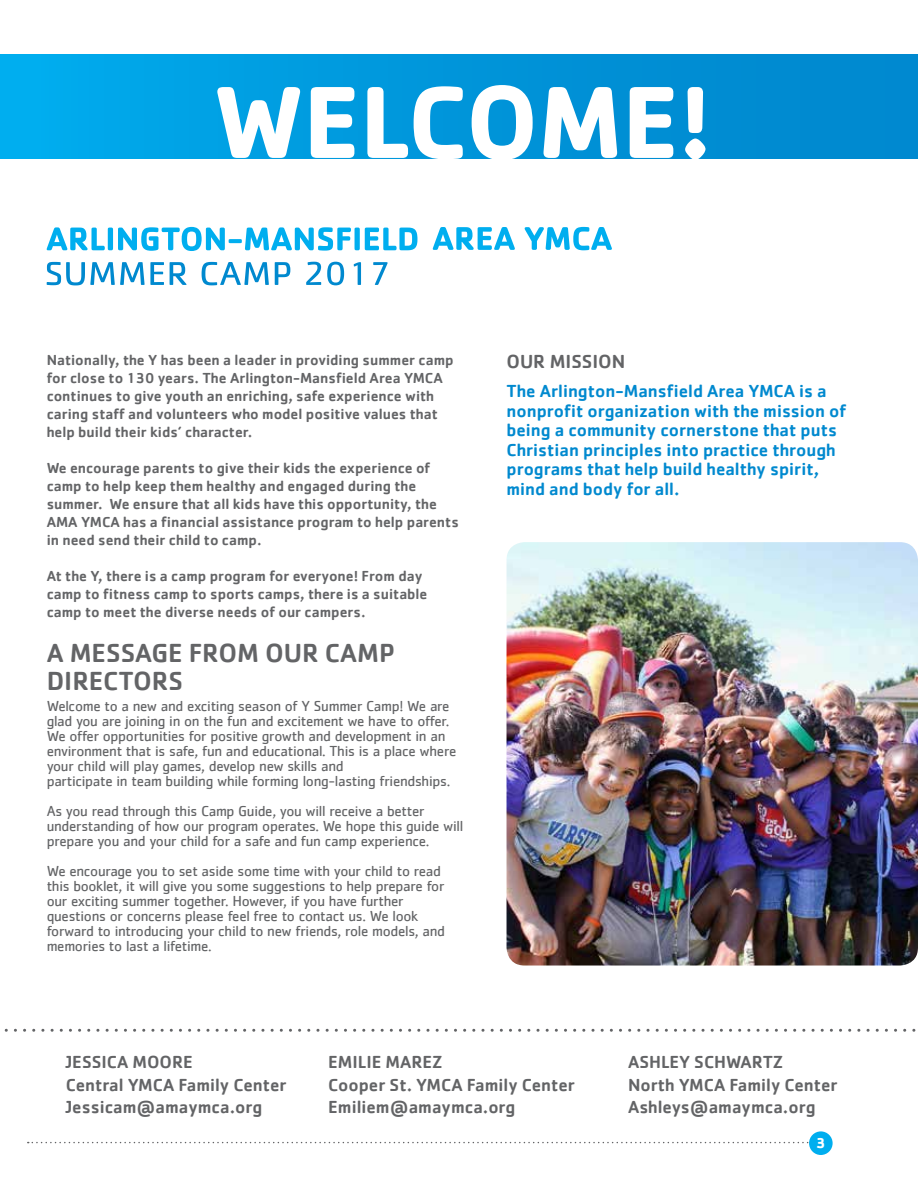
<style>
.page{position:relative;width:918px;height:1188px;background:#fff}
.page>*{position:absolute;margin:0;border:0;box-sizing:border-box;transform-origin:0 0}
.t1{font:500 27px/28.5px "Cachet";color:#636466}
.t2{font:500 19.5px "Cachet";color:#636466}
.t3{font:500 18px/19.5px "Cachet";color:#0089cf}
.t4{font:500 18px/22.5px "Cachet";color:#636466}
.t5{font:15px/15px "Cachet";letter-spacing:-.02em;color:#636466}
.t6{font:500 15px/18px "Cachet";color:#636466}
.t7{font:700 15px "Cachet";color:#fff}
</style>
<div class="page">
<svg style="left:28px;top:1142px;width:781px;height:1px"></svg>
<div style="left:809px;top:1131px;width:24px;height:24px;background:#00aeef;border-radius:50%"></div>
<div style="left:0;top:54px;width:918px;height:105px;background:linear-gradient(to right,#00abec,#0084cb)"></div>
<svg style="left:217px;top:85px;width:489px;height:74px"></svg>
<svg style="left:433px;top:227px;width:179px;height:23px"></svg>
<svg style="left:47px;top:227px;width:370px;height:24px"></svg>
<svg style="left:47px;top:262px;width:341px;height:23px"></svg>
<svg style="left:4px;top:1029px;width:912px;height:3px"></svg>
<img style="left:507px;top:542px;width:411px;height:424px">
<p class="t6" style="left:47px;top:351px;width:408px">Nationally, the Y has been a leader in providing summer camp for close to 130 years. The Arlington-Mansfield Area YMCA continues to give youth an enriching, safe experience with caring staff and volunteers who model positive values that help build their kids’ character.</p>
<p class="t6" style="left:47px;top:459px;width:414px">We encourage parents to give their kids the experience of camp to help keep them healthy and engaged during the summer. We ensure that all kids have this opportunity, the AMA YMCA has a financial assistance program to help parents in need send their child to camp.</p>
<p class="t6" style="left:47px;top:567px;width:382px">At the Y, there is a camp program for everyone! From day camp to fitness camp to sports camps, there is a suitable camp to meet the diverse needs of our campers.</p>
<h1 class="t1" style="left:47px;top:638px;width:350px">A MESSAGE FROM OUR CAMP<br>DIRECTORS</h1>
<p class="t5" style="left:47px;top:698px;width:411px">Welcome to a new and exciting season of Y Summer Camp! We are glad you are joining in on the fun and excitement we have to offer.<br>We offer opportunities for positive growth and development in an environment that is safe, fun and educational. This is a place where your child will play games, develop new skills and<br>participate in team building while forming long-lasting friendships.</p>
<p class="t5" style="left:47px;top:803px;width:418px">As you read through this Camp Guide, you will receive a better understanding of how our program operates. We hope this guide will prepare you and your child for a safe and fun camp experience.</p>
<p class="t5" style="left:47px;top:863px;width:400px">We encourage you to set aside some time with your child to read this booklet, it will give you some suggestions to help prepare for our exciting summer together. However, if you have further questions or concerns please feel free to contact us. We look forward to introducing your child to new friends, role models, and memories to last a lifetime.</p>
<h2 class="t2" style="left:507px;top:350px;width:120px">OUR MISSION</h2>
<p class="t3" style="left:507px;top:381px;width:341px">The Arlington-Mansfield Area YMCA is a nonprofit organization with the mission of being a community cornerstone that puts Christian principles into practice through programs that help build healthy spirit, mind and body for all.</p>
<p class="t4" style="left:66px;top:1050px;width:222px">JESSICA MOORE<br>Central YMCA Family Center<br>Jessicam@amaymca.org</p>
<p class="t4" style="left:328px;top:1050px;width:248px">EMILIE MAREZ<br>Cooper St. YMCA Family Center<br>Emiliem@amaymca.org</p>
<p class="t4" style="left:628px;top:1050px;width:211px">ASHLEY SCHWARTZ<br>North YMCA Family Center<br>Ashleys@amaymca.org</p>
<p class="t7" style="left:816px;top:1133px;width:11px">3</p>
</div>
